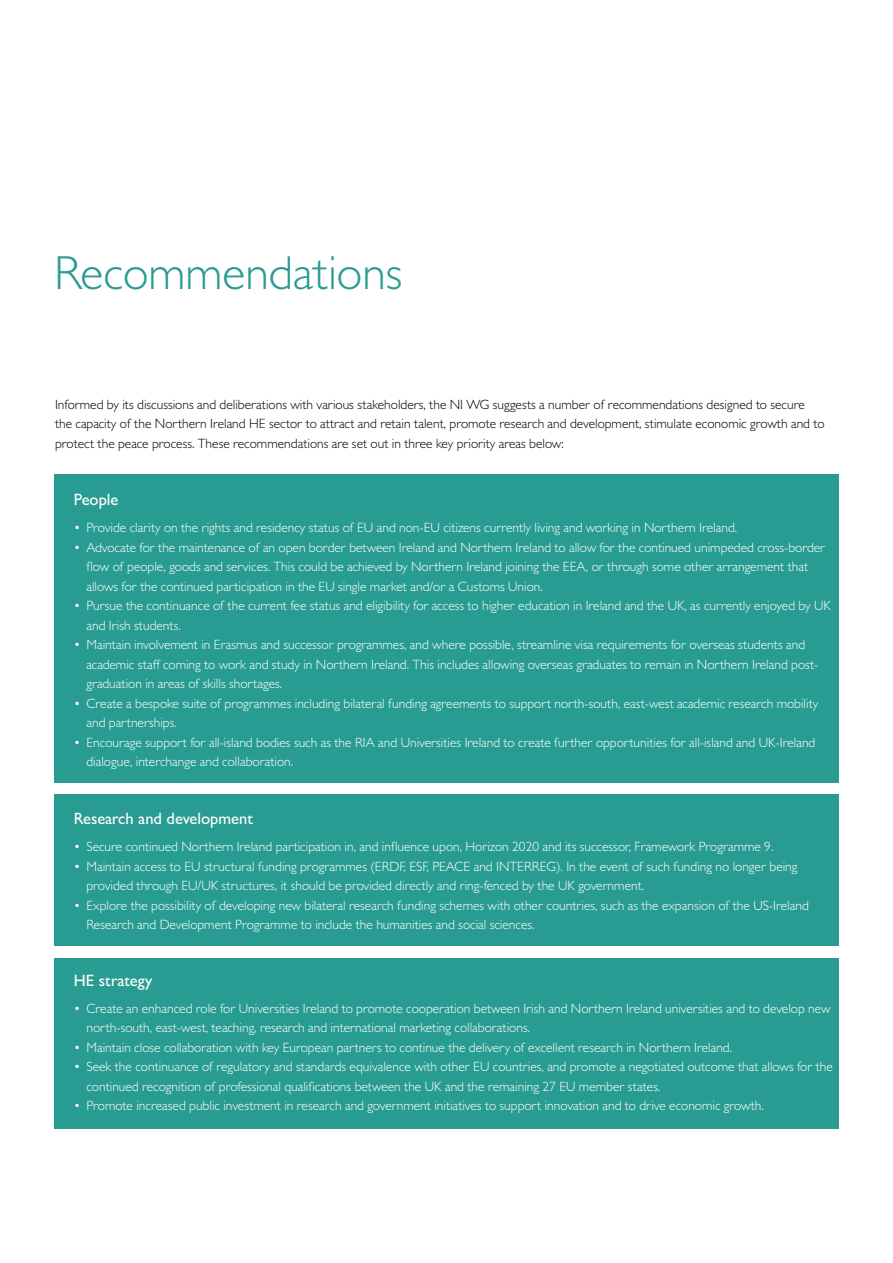
<style>
.page{position:relative;width:893px;height:1263px;background:#fff}
.page>*{position:absolute;margin:0;border:0;box-sizing:border-box;transform-origin:0 0}
.t1{font:300 48px "Gill Sans MT Pro";color:#289c92}
.t2{font:500 16.5px "Gill Sans MT Pro";color:#fff}
.t3{font:300 13.5px/19.5px "Gill Sans MT Pro";color:#fff}
.t4{font:300 13.5px/19.5px "Gill Sans MT Pro";color:#000}
</style>
<div class="page">
<div style="left:54px;top:474px;width:785px;height:309px;background:#289c92"></div>
<div style="left:54px;top:794px;width:785px;height:151px;background:#289c92"></div>
<div style="left:54px;top:958px;width:785px;height:170px;background:#289c92"></div>
<h1 class="t1" style="left:54px;top:244px;width:350px">Recommendations</h1>
<p class="t4" style="left:55px;top:394px;width:771px">Informed by its discussions and deliberations with various stakeholders, the NI WG suggests a number of recommendations designed to secure the capacity of the Northern Ireland HE sector to attract and retain talent, promote research and development, stimulate economic growth and to protect the peace process. These recommendations are set out in three key priority areas below:</p>
<p class="t2" style="left:74px;top:490px;width:46px">People</p>
<p class="t3" style="left:74px;top:518px;width:665px">• Provide clarity on the rights and residency status of EU and non-EU citizens currently living and working in Northern Ireland.</p>
<p class="t3" style="left:86px;top:537px;width:740px;text-indent:-13px">• Advocate for the maintenance of an open border between Ireland and Northern Ireland to allow for the continued unimpeded cross-border flow of people, goods and services. This could be achieved by Northern Ireland joining the EEA, or through some other arrangement that allows for the continued participation in the EU single market and/or a Customs Union.</p>
<p class="t3" style="left:86px;top:596px;width:746px;text-indent:-13px">• Pursue the continuance of the current fee status and eligibility for access to higher education in Ireland and the UK, as currently enjoyed by UK and Irish students.</p>
<p class="t3" style="left:86px;top:635px;width:733px;text-indent:-13px">• Maintain involvement in Erasmus and successor programmes, and where possible, streamline visa requirements for overseas students and academic staff coming to work and study in Northern Ireland. This includes allowing overseas graduates to remain in Northern Ireland post&shy;graduation in areas of skills shortages.</p>
<p class="t3" style="left:86px;top:693px;width:733px;text-indent:-13px">• Create a bespoke suite of programmes including bilateral funding agreements to support north-south, east-west academic research mobility and partnerships.</p>
<p class="t3" style="left:86px;top:732px;width:730px;text-indent:-13px">• Encourage support for all-island bodies such as the RIA and Universities Ireland to create further opportunities for all-island and UK-Ireland dialogue, interchange and collaboration.</p>
<p class="t2" style="left:74px;top:809px;width:181px">Research and development</p>
<p class="t3" style="left:74px;top:837px;width:701px">• Secure continued Northern Ireland participation in, and influence upon, Horizon 2020 and its successor, Framework Programme 9.</p>
<p class="t3" style="left:86px;top:856px;width:713px;text-indent:-13px">• Maintain access to EU structural funding programmes (ERDF, ESF, PEACE and INTERREG). In the event of such funding no longer being provided through EU/UK structures, it should be provided directly and ring-fenced by the UK government.</p>
<p class="t3" style="left:86px;top:895px;width:724px;text-indent:-13px">• Explore the possibility of developing new bilateral research funding schemes with other countries, such as the expansion of the US-Ireland<br>Research and Development Programme to include the humanities and social sciences.</p>
<p class="t2" style="left:74px;top:970px;width:80px">HE strategy</p>
<p class="t3" style="left:86px;top:998px;width:746px;text-indent:-13px">• Create an enhanced role for Universities Ireland to promote cooperation between Irish and Northern Ireland universities and to develop new north-south, east-west, teaching, research and international marketing collaborations.</p>
<p class="t3" style="left:74px;top:1037px;width:660px">• Maintain close collaboration with key European partners to continue the delivery of excellent research in Northern Ireland.</p>
<p class="t3" style="left:86px;top:1057px;width:748px;text-indent:-13px">• Seek the continuance of regulatory and standards equivalence with other EU countries, and promote a negotiated outcome that allows for the continued recognition of professional qualifications between the UK and the remaining 27 EU member states.</p>
<p class="t3" style="left:74px;top:1096px;width:692px">• Promote increased public investment in research and government initiatives to support innovation and to drive economic growth.</p>
</div>
